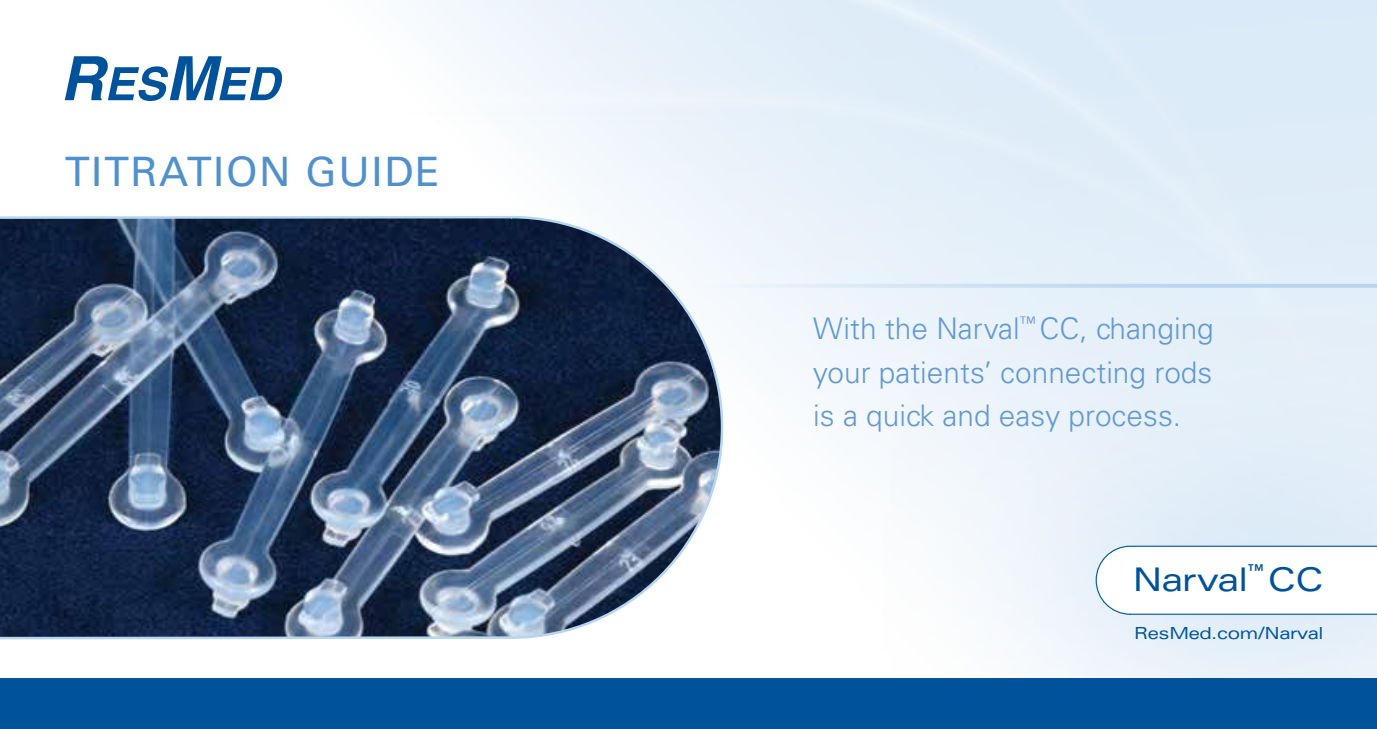
<style>
.page{position:relative;width:1377px;height:729px;background:#fff}
.page>*{position:absolute;margin:0;border:0;box-sizing:border-box;transform-origin:0 0}
.t1{font:40.5px "Univers LT Std";letter-spacing:.04em;color:#5091cd}
.t2{font:expanded 32.62px "Univers LT Std";letter-spacing:-.03em;color:#00539b}
.t3{font:300 29.7px/43.4px "Univers LT Std";color:#6299d1;text-align:justify}
.t4{font:expanded 16.65px "Univers LT Std";letter-spacing:-.02em;color:#00539b}
.t5{font:expanded 16.43px "Univers LT Std";color:#00539b}
</style>
<div class="page">
<img style="left:407px;top:0;width:970px;height:679px">
<svg style="left:0;top:215px;width:725px;height:426px"></svg>
<div style="left:880px;top:316px;width:497px;height:413px;background:#b5d5f0;opacity:.75"></div>
<svg style="left:1095px;top:545px;width:282px;height:70px"></svg>
<svg style="left:65px;top:56px;width:217px;height:45px"></svg>
<svg style="left:684px;top:284px;width:693px;height:4px"></svg>
<div style="left:0;top:679px;width:1377px;height:50px;background:#00539b"></div>
<h1 class="t1" style="left:65px;top:147px;width:377px">TITRATION GUIDE</h1>
<p class="t3" style="left:813px;top:307px;width:402px">With the Narval<sup>™</sup> CC, changing your patients’ connecting rods is a quick and easy process.</p>
<p class="t2" style="left:1133px;top:560px;width:116px">Narval</p>
<p class="t5" style="left:1248px;top:561px;width:18px">™</p>
<p class="t2" style="left:1267px;top:560px;width:58px">CC</p>
<p class="t4" style="left:1135px;top:623px;width:190px">ResMed.com/Narval</p>
</div>
